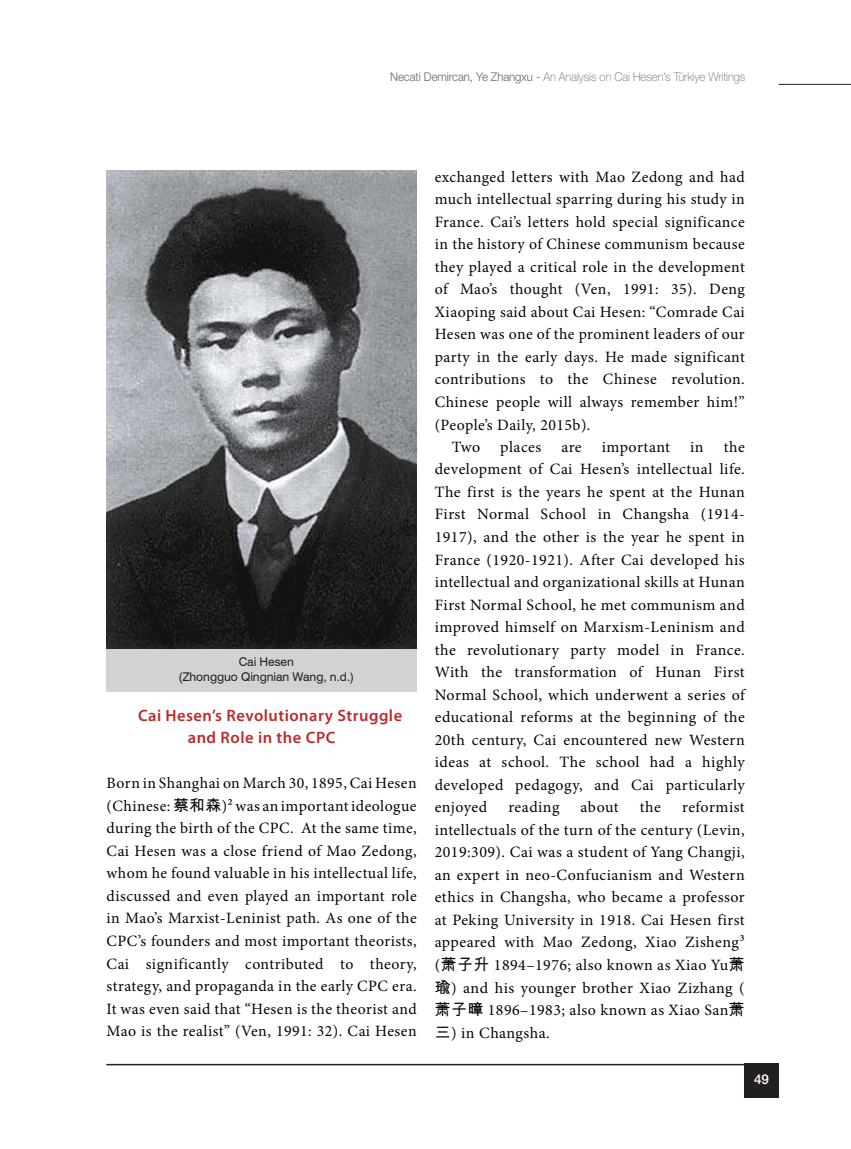
<style>
.page{position:relative;width:851px;height:1149px;background:#fff}
.page>*{position:absolute;margin:0;border:0;box-sizing:border-box;transform-origin:0 0}
.t1{font:600 16.5px/22.5px "Myriad Pro";letter-spacing:.03em;color:#bc2b2b}
.t2{font:15.75px/22.5px "Minion Pro";letter-spacing:.03em;color:#040503;text-align:justify}
.t3{font:500 13.5px "Helvetica Neue LT Pro";color:#fff}
.t4{font:100 12px "Helvetica Neue LT Pro";letter-spacing:-.005em;color:#636366;scale:.94 1}
.t5{font:12px/15px "Swiss 721 BT";letter-spacing:-.005em;color:#231f20;text-align:center}
.s1{font-weight:300}
.s2{font-family:"Arial Unicode MS"}
</style>
<div class="page">
<hr style="left:106px;top:1063px;width:672px;height:1px;background:#231f20">
<div style="left:744px;top:1063px;width:34px;height:34px;background:#231f20"></div>
<hr style="left:778px;top:84px;width:72px;height:1px;background:#231f20">
<div style="left:106px;top:648px;width:310px;height:43px;background:#d1d2d4"></div>
<img style="left:106px;top:170px;width:310px;height:478px">
<p class="t4" style="left:390px;top:70px;width:379px"><span class="s1">Necati Demircan, Ye Zhangxu -</span> An Analysis on Cai Hesen’s Türkiye Writings</p>
<p class="t5" style="left:178px;top:653px;width:177px">Cai Hesen<br>(Zhongguo Qingnian Wang, n.d.)</p>
<p class="t1" style="left:188px;top:703px;width:216px;text-indent:-50px">Cai Hesen’s Revolutionary Struggle and Role in the CPC</p>
<p class="t2" style="left:106px;top:771px;width:311px">Born in Shanghai on March 30, 1895, Cai Hesen (Chinese: <span class="s2">蔡和森</span>)2 was an important ideologue during the birth of the CPC. At the same time, Cai Hesen was a close friend of Mao Zedong, whom he found valuable in his intellectual life, discussed and even played an important role in Mao’s Marxist-Leninist path. As one of the CPC’s founders and most important theorists, Cai significantly contributed to theory, strategy, and propaganda in the early CPC era.<br>It was even said that “Hesen is the theorist and Mao is the realist” (Ven, 1991: 32). Cai Hesen</p>
<p class="t2" style="left:434px;top:165px;width:311px">exchanged letters with Mao Zedong and had</p>
<p class="t2" style="left:434px;top:188px;width:311px">much intellectual sparring during his study in</p>
<p class="t2" style="left:434px;top:210px;width:311px">France. Cai’s letters hold special significance</p>
<p class="t2" style="left:434px;top:233px;width:311px">in the history of Chinese communism because</p>
<p class="t2" style="left:434px;top:255px;width:311px">they played a critical role in the development</p>
<p class="t2" style="left:434px;top:278px;width:311px">of Mao’s thought (Ven, 1991: 35). Deng</p>
<p class="t2" style="left:434px;top:300px;width:311px">Xiaoping said about Cai Hesen: “Comrade Cai</p>
<p class="t2" style="left:434px;top:323px;width:311px">Hesen was one of the prominent leaders of our</p>
<p class="t2" style="left:434px;top:345px;width:311px">party in the early days. He made significant</p>
<p class="t2" style="left:434px;top:368px;width:311px">contributions to the Chinese revolution.</p>
<p class="t2" style="left:434px;top:390px;width:311px">Chinese people will always remember him!”</p>
<p class="t2" style="left:434px;top:413px;width:157px">(People’s Daily, 2015b).</p>
<p class="t2" style="left:451px;top:435px;width:30px">Two</p>
<p class="t2" style="left:500px;top:435px;width:42px">places</p>
<p class="t2" style="left:561px;top:435px;width:22px">are</p>
<p class="t2" style="left:601px;top:435px;width:70px">important</p>
<p class="t2" style="left:690px;top:435px;width:15px">in</p>
<p class="t2" style="left:434px;top:435px;width:311px;text-indent:289px">the development of Cai Hesen’s intellectual life.<br>The first is the years he spent at the Hunan First Normal School in Changsha (1914- 1917), and the other is the year he spent in France (1920-1921). After Cai developed his intellectual and organizational skills at Hunan First Normal School, he met communism and improved himself on Marxism-Leninism and the revolutionary party model in France.<br>With the transformation of Hunan First Normal School, which underwent a series of educational reforms at the beginning of the 20th century, Cai encountered new Western ideas at school. The school had a highly developed pedagogy, and Cai particularly enjoyed</p>
<p class="t2" style="left:434px;top:795px;width:311px;text-indent:247px">reformist intellectuals of the turn of the century (Levin, 2019:309). Cai was a student of Yang Changji, an expert in neo-Confucianism and Western ethics in Changsha, who became a professor at Peking University in 1918. Cai Hesen first appeared with Mao Zedong, Xiao Zisheng3 (<span class="s2">萧子升</span> 1894–1976; also known as Xiao Yu<span class="s2">萧瑜</span>) and his younger brother Xiao Zizhang (<span class="s2">萧子暲</span> 1896–1983; also known as Xiao San<span class="s2">萧三</span>) in Changsha.</p>
<p class="t2" style="left:508px;top:795px;width:53px">reading</p>
<p class="t2" style="left:580px;top:795px;width:40px">about</p>
<p class="t2" style="left:639px;top:795px;width:23px">the</p>
<p class="t3" style="left:754px;top:1070px;width:17px">49</p>
</div>
